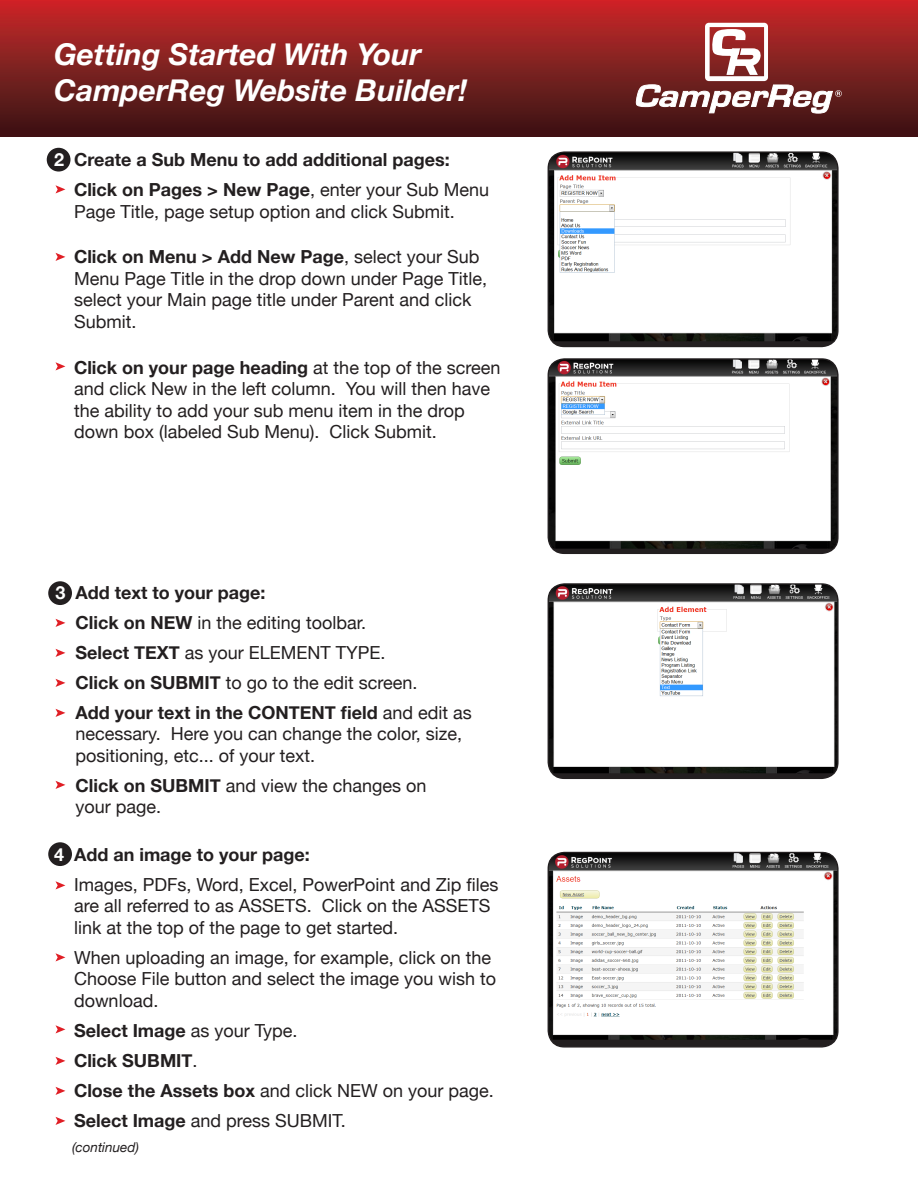
<style>
.page{position:relative;width:918px;height:1188px;background:#fff}
.page>*{position:absolute;margin:0;border:0;box-sizing:border-box;transform-origin:0 0}
.t1{font:italic 700 30px/36px "Helvetica Neue";color:#fff}
.t2{font:18px "Helvetica Neue";color:#231f20}
.t3{font:700 18px "Helvetica Neue";color:#231f20}
.t4{font:italic 13.5px "Helvetica Neue";color:#231f20}
.s1{color:#fff}
.s2{font-weight:400}
.s3{font-weight:700}
</style>
<div class="page">
<div style="left:0;top:0;width:918px;height:136px;background:linear-gradient(to bottom,#ca2829,#381515)"></div>
<svg style="left:635px;top:23px;width:207px;height:90px"></svg>
<div style="left:48px;top:842px;width:24px;height:24px;background:#231f20;border-radius:50%"></div>
<div style="left:48px;top:581px;width:24px;height:24px;background:#231f20;border-radius:50%"></div>
<div style="left:47px;top:148px;width:24px;height:24px;background:#231f20;border-radius:50%"></div>
<svg style="left:55px;top:185px;width:10px;height:8px"></svg>
<svg style="left:55px;top:253px;width:10px;height:8px"></svg>
<svg style="left:55px;top:362px;width:10px;height:8px"></svg>
<img style="left:548px;top:153px;width:289px;height:188px">
<div style="left:548px;top:151px;width:291px;height:196px;border:1px solid #231f20;border-radius:16px"></div>
<img style="left:548px;top:360px;width:289px;height:189px">
<div style="left:548px;top:358px;width:291px;height:196px;border:1px solid #231f20;border-radius:16px"></div>
<svg style="left:55px;top:619px;width:10px;height:8px"></svg>
<svg style="left:55px;top:649px;width:10px;height:8px"></svg>
<svg style="left:55px;top:679px;width:10px;height:8px"></svg>
<svg style="left:55px;top:709px;width:10px;height:8px"></svg>
<svg style="left:55px;top:781px;width:10px;height:8px"></svg>
<img style="left:548px;top:585px;width:289px;height:188px">
<div style="left:548px;top:583px;width:291px;height:196px;border:1px solid #231f20;border-radius:16px"></div>
<svg style="left:55px;top:881px;width:10px;height:8px"></svg>
<svg style="left:55px;top:953px;width:10px;height:8px"></svg>
<svg style="left:55px;top:1025px;width:10px;height:8px"></svg>
<svg style="left:55px;top:1057px;width:10px;height:8px"></svg>
<svg style="left:55px;top:1087px;width:10px;height:8px"></svg>
<svg style="left:55px;top:1117px;width:10px;height:8px"></svg>
<div style="left:548px;top:852px;width:290px;height:195px;background:#231f20;border-radius:16px"></div>
<img style="left:548px;top:852px;width:289px;height:188px">
<div style="left:548px;top:852px;width:291px;height:196px;border:1px solid #231f20;border-radius:16px"></div>
<h1 class="t1" style="left:54px;top:35px;width:415px">Getting Started With Your<br>CamperReg Website Builder!</h1>
<p class="t3" style="left:54px;top:148px;width:397px"><span class="s1">2</span> Create a Sub Menu to add additional pages:</p>
<p class="t3" style="left:74px;top:178px;width:417px">Click on Pages &gt; New Page<span class="s2">, enter your Sub Menu</span></p>
<p class="t2" style="left:74px;top:200px;width:382px">Page Title, page setup option and click Submit.</p>
<p class="t3" style="left:74px;top:246px;width:407px">Click on Menu &gt; Add New Page<span class="s2">, select your Sub</span></p>
<p class="t2" style="left:74px;top:268px;width:415px">Menu Page Title in the drop down under Page Title,</p>
<p class="t2" style="left:74px;top:289px;width:399px">select your Main page title under Parent and click</p>
<p class="t2" style="left:74px;top:311px;width:64px">Submit.</p>
<p class="t3" style="left:74px;top:356px;width:428px">Click on your page heading <span class="s2">at the top of the screen</span></p>
<p class="t2" style="left:74px;top:378px;width:418px">and click New in the left column. You will then have</p>
<p class="t2" style="left:74px;top:400px;width:392px">the ability to add your sub menu item in the drop</p>
<p class="t2" style="left:74px;top:421px;width:364px">down box (labeled Sub Menu). Click Submit.</p>
<p class="t3" style="left:56px;top:581px;width:212px"><span class="s1">3</span> Add text to your page:</p>
<p class="t2" style="left:76px;top:611px;width:292px"><span class="s3">Click on NEW</span> in the editing toolbar.</p>
<p class="t2" style="left:76px;top:641px;width:312px"><span class="s3">Select TEXT</span> as your ELEMENT TYPE.</p>
<p class="t2" style="left:76px;top:671px;width:344px"><span class="s3">Click on SUBMIT</span> to go to the edit screen.</p>
<p class="t3" style="left:76px;top:701px;width:398px">Add your text in the CONTENT field <span class="s2">and edit as</span></p>
<p class="t2" style="left:76px;top:723px;width:388px">necessary. Here you can change the color, size,</p>
<p class="t2" style="left:76px;top:745px;width:241px">positioning, etc... of your text.</p>
<p class="t2" style="left:76px;top:775px;width:352px"><span class="s3">Click on SUBMIT</span> and view the changes on</p>
<p class="t2" style="left:76px;top:796px;width:87px">your page.</p>
<p class="t3" style="left:54px;top:843px;width:257px"><span class="s1">4</span> Add an image to your page:</p>
<p class="t2" style="left:74px;top:873px;width:426px">Images, PDFs, Word, Excel, PowerPoint and Zip files</p>
<p class="t2" style="left:74px;top:895px;width:418px">are all referred to as ASSETS. Click on the ASSETS</p>
<p class="t2" style="left:74px;top:917px;width:326px">link at the top of the page to get started.</p>
<p class="t2" style="left:74px;top:947px;width:419px">When uploading an image, for example, click on the</p>
<p class="t2" style="left:74px;top:968px;width:424px">Choose File button and select the image you wish to</p>
<p class="t2" style="left:74px;top:990px;width:86px">download.</p>
<p class="t3" style="left:74px;top:1019px;width:225px">Select Image <span class="s2">as your Type.</span></p>
<p class="t3" style="left:74px;top:1049px;width:125px">Click SUBMIT<span class="s2">.</span></p>
<p class="t2" style="left:74px;top:1080px;width:421px"><span class="s3">Close the Assets box</span> and click NEW on your page.</p>
<p class="t2" style="left:74px;top:1110px;width:273px"><span class="s3">Select Image</span> and press SUBMIT.</p>
<p class="t4" style="left:72px;top:1139px;width:69px">(continued)</p>
</div>
